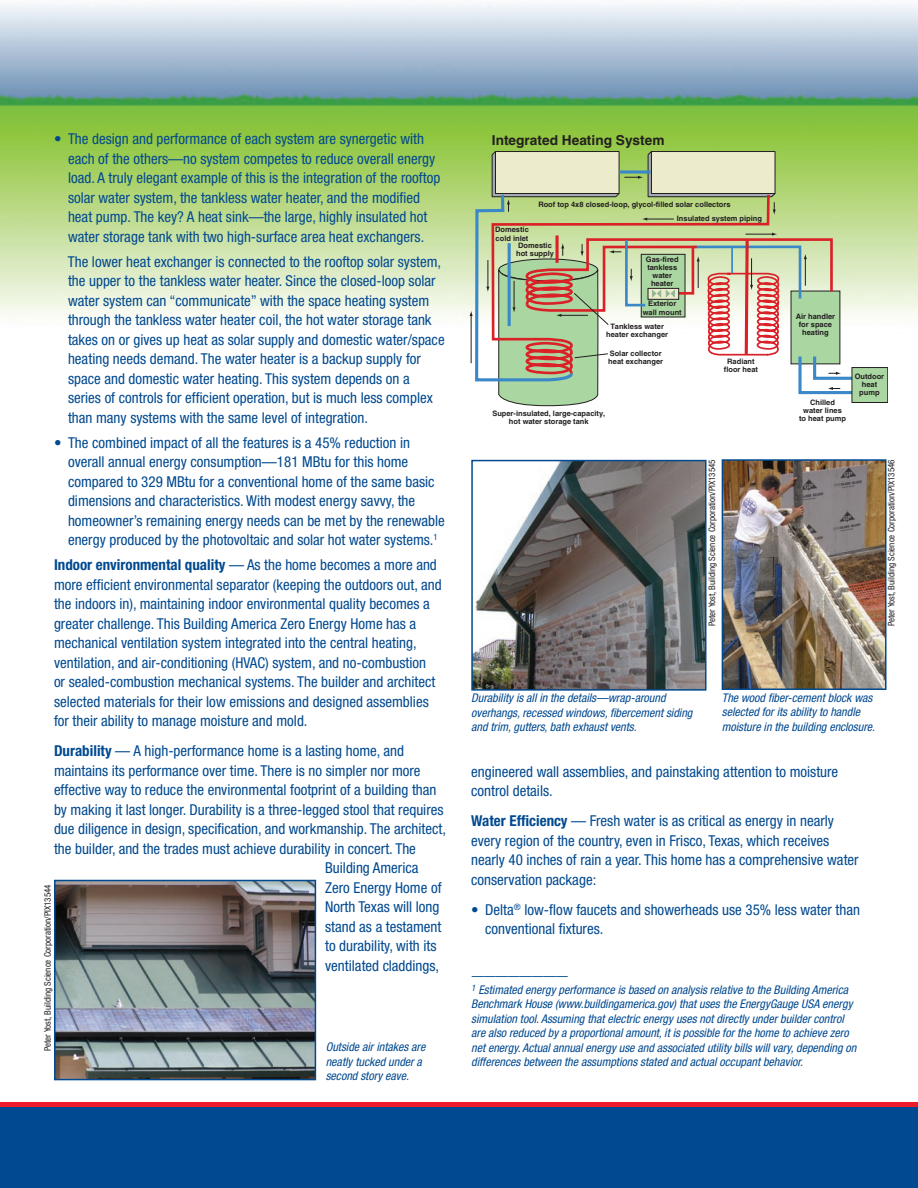
<style>
.page{position:relative;width:918px;height:1188px;background:#fff}
.page>*{position:absolute;margin:0;border:0;box-sizing:border-box;transform-origin:0 0}
.body_text{font:condensed 15px/19.5px "Helvetica Neue LT Std";color:#014990}
.body_bullet{font:condensed 15px/19.5px "Helvetica Neue LT Std";color:#014990}
.t1{font:700 13.65px "Helvetica";color:#231f20}
.t2{font:italic condensed 12px/14.4px "Helvetica Neue LT Std";color:#014990}
.photo_credit{font:condensed 9px "Helvetica Neue LT Std";color:#231f20}
.t3{font:700 7.5px/8.1px "Helvetica";color:#231f20;text-align:center}
.s1{font-weight:700}
</style>
<div class="page">
<div style="left:0;top:1107px;width:918px;height:81px;background:#014990"></div>
<div style="left:0;top:1102px;width:918px;height:5px;background:#ee1b2c"></div>
<img style="left:0;top:4px;width:918px;height:313px">
<img style="left:57px;top:883px;width:256px;height:194px">
<div style="left:54px;top:880px;width:262px;height:200px;border:2px solid #014990"></div>
<img style="left:474px;top:463px;width:229px;height:225px">
<div style="left:471px;top:460px;width:235px;height:231px;border:2px solid #014990"></div>
<img style="left:725px;top:462px;width:159px;height:225px">
<div style="left:722px;top:459px;width:165px;height:231px;border:2px solid #014990"></div>
<svg style="left:841px;top:240px;width:16px;height:156px"></svg>
<svg style="left:470px;top:150px;width:371px;height:256px"></svg>
<div style="left:852px;top:368px;width:36px;height:35px;background:#a9d6a1"></div>
<div style="left:852px;top:367px;width:36px;height:36px;border:1px solid #231f20"></div>
<p class="body_bullet" style="left:68px;top:129px;width:374px;text-indent:-14px">• The design and performance of each system are synergetic with each of the others—no system competes to reduce overall energy load. A truly elegant example of this is the integration of the rooftop solar water system, the tankless water heater, and the modified heat pump. The key? A heat sink—the large, highly insulated hot water storage tank with two high-surface area heat exchangers.</p>
<p class="body_bullet" style="left:68px;top:252px;width:378px">The lower heat exchanger is connected to the rooftop solar system, the upper to the tankless water heater. Since the closed-loop solar water system can “communicate” with the space heating system through the tankless water heater coil, the hot water storage tank takes on or gives up heat as solar supply and domestic water/space heating needs demand. The water heater is a backup supply for space and domestic water heating. This system depends on a series of controls for efficient operation, but is much less complex than many systems with the same level of integration.</p>
<p class="body_bullet" style="left:68px;top:433px;width:378px;text-indent:-14px">• The combined impact of all the features is a 45% reduction in overall annual energy consumption—181 MBtu for this home compared to 329 MBtu for a conventional home of the same basic dimensions and characteristics. With modest energy savvy, the homeowner’s remaining energy needs can be met by the renewable energy produced by the photovoltaic and solar hot water systems.<sup>1</sup></p>
<p class="body_text" style="left:54px;top:555px;width:389px"><span class="s1">Indoor environmental quality</span> — As the home becomes a more and more efficient environmental separator (keeping the outdoors out, and the indoors in), maintaining indoor environmental quality becomes a greater challenge. This Building America Zero Energy Home has a mechanical ventilation system integrated into the central heating, ventilation, and air-conditioning (HVAC) system, and no-combustion<br>or sealed-combustion mechanical systems. The builder and architect selected materials for their low emissions and designed assemblies for their ability to manage moisture and mold.</p>
<p class="body_text" style="left:54px;top:741px;width:352px"><span class="s1">Durability</span> — A high-performance home is a lasting home, and</p>
<p class="body_text" style="left:54px;top:761px;width:368px">maintains its performance over time. There is no simpler nor more</p>
<p class="body_text" style="left:54px;top:780px;width:384px">effective way to reduce the environmental footprint of a building than</p>
<p class="body_text" style="left:54px;top:800px;width:391px">by making it last longer. Durability is a three-legged stool that requires</p>
<p class="body_text" style="left:54px;top:819px;width:394px">due diligence in design, specification, and workmanship. The architect,</p>
<p class="body_text" style="left:54px;top:839px;width:363px">the builder, and the trades must achieve durability in concert. The</p>
<p class="body_text" style="left:325px;top:858px;width:95px">Building America</p>
<p class="body_text" style="left:325px;top:878px;width:118px">Zero Energy Home of</p>
<p class="body_text" style="left:325px;top:897px;width:116px">North Texas will long</p>
<p class="body_text" style="left:325px;top:917px;width:118px">stand as a testament</p>
<p class="body_text" style="left:325px;top:936px;width:113px">to durability, with its</p>
<p class="body_text" style="left:325px;top:956px;width:115px">ventilated claddings,</p>
<p class="photo_credit" style="left:43px;top:1051px;width:168px;rotate:-90deg">Peter Yost, Building Science Corporation/PIX13544</p>
<p class="t2" style="left:326px;top:1040px;width:101px">Outside air intakes are neatly tucked under a second story eave.</p>
<p class="t1" style="left:492px;top:132px;width:174px">Integrated Heating System</p>
<p class="t3" style="left:538px;top:200px;width:194px">Roof top 4x8 closed-loop, glycol-filled solar collectors</p>
<p class="t3" style="left:495px;top:226px;width:35px;text-align:left">Domestic cold inlet</p>
<p class="t3" style="left:516px;top:241px;width:39px;text-align:left">Domestic hot supply</p>
<p class="t3" style="left:677px;top:214px;width:87px">Insulated system piping</p>
<p class="t3" style="left:646px;top:255px;width:34px">Gas-fired tankless water heater</p>
<p class="t3" style="left:643px;top:300px;width:41px">Exterior wall mount</p>
<p class="t3" style="left:608px;top:350px;width:56px;text-align:left">Solar collector heat exchanger</p>
<p class="t3" style="left:606px;top:322px;width:63px">Tankless water heater exchanger</p>
<p class="t3" style="left:724px;top:357px;width:36px">Radiant floor heat</p>
<p class="t3" style="left:492px;top:409px;width:114px">Super-insulated, large-capacity, hot water storage tank</p>
<p class="photo_credit" style="left:707px;top:626px;width:168px;rotate:-90deg">Peter Yost, Building Science Corporation/PIX13545</p>
<p class="t3" style="left:796px;top:312px;width:41px">Air handler for space heating</p>
<p class="t3" style="left:799px;top:398px;width:48px">Chilled<br>water lines to heat pump</p>
<p class="t3" style="left:855px;top:372px;width:31px">Outdoor heat pump</p>
<p class="photo_credit" style="left:886px;top:626px;width:168px;rotate:-90deg">Peter Yost, Building Science Corporation/PIX13546</p>
<p class="t2" style="left:471px;top:691px;width:223px">Durability is all in the details—wrap-around overhangs, recessed windows, fibercement siding and trim, gutters, bath exhaust vents.</p>
<p class="t2" style="left:722px;top:691px;width:155px">The wood fiber-cement block was selected for its ability to handle moisture in the building enclosure.</p>
<p class="body_text" style="left:471px;top:761px;width:369px">engineered wall assemblies, and painstaking attention to moisture control details.</p>
<p class="body_text" style="left:471px;top:811px;width:389px"><span class="s1">Water Efficiency</span> — Fresh water is as critical as energy in nearly every region of the country, even in Frisco, Texas, which receives nearly 40 inches of rain a year. This home has a comprehensive water conservation package:</p>
<p class="body_bullet" style="left:485px;top:899px;width:376px;text-indent:-14px">• Delta<sup>®</sup> low-flow faucets and showerheads use 35% less water than conventional fixtures.</p>
<p class="t2" style="left:471px;top:968px;width:97px">————————</p>
<p class="t2" style="left:471px;top:983px;width:387px"><sup>1</sup> Estimated energy performance is based on analysis relative to the Building America Benchmark House (www.buildingamerica.gov) that uses the EnergyGauge USA energy simulation tool. Assuming that electric energy uses not directly under builder control are also reduced by a proportional amount, it is possible for the home to achieve zero net energy. Actual annual energy use and associated utility bills will vary, depending on differences between the assumptions stated and actual occupant behavior.</p>
</div>
